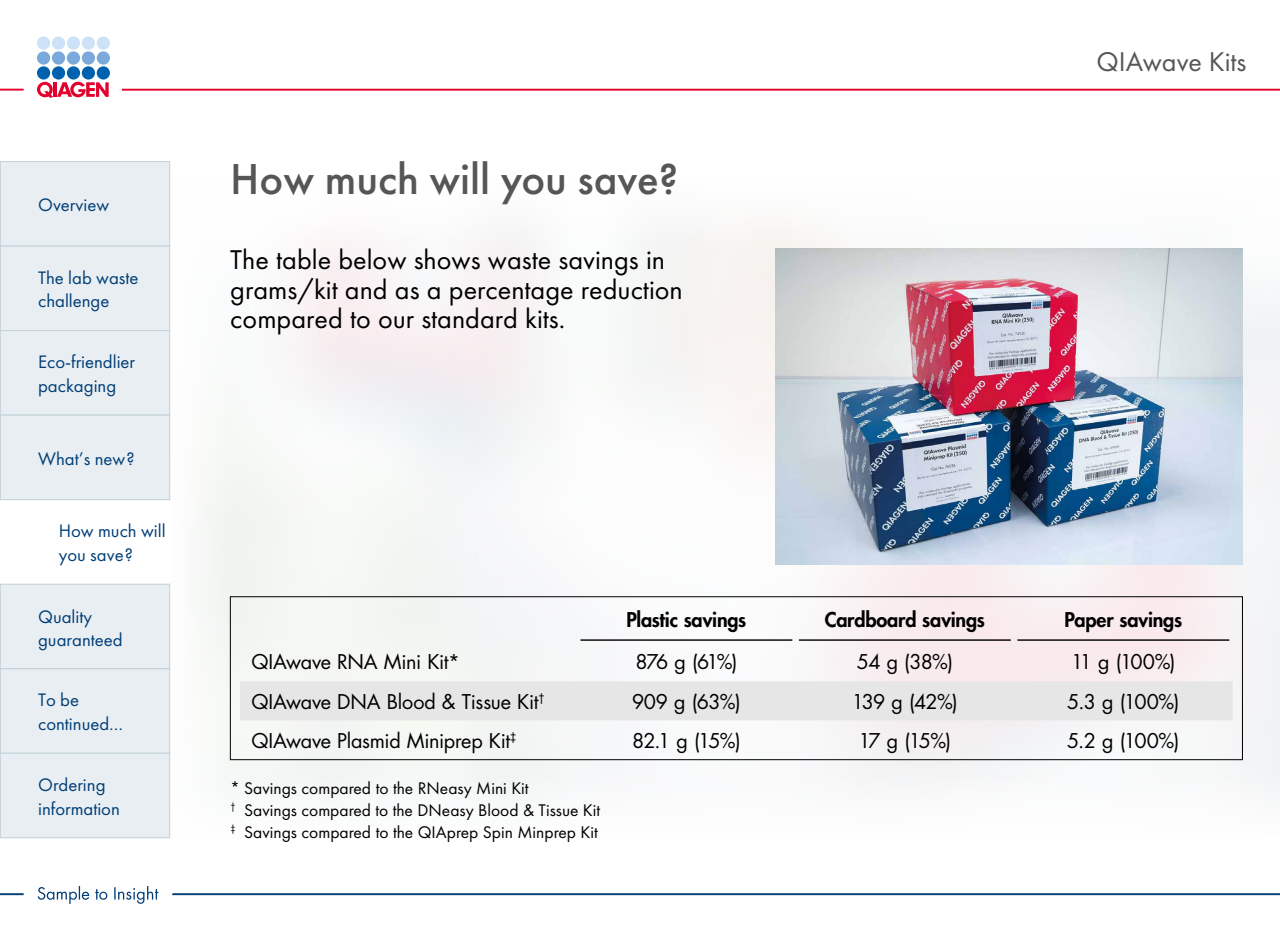
<style>
.page{position:relative;width:1280px;height:935px;background:#fff}
.page>*{position:absolute;margin:0;border:0;box-sizing:border-box;transform-origin:0 0}
.t1{font:500 45px "Futura PT";color:#565656}
.t2{font:28.12px/29.4px "Futura PT";color:#000}
.t3{font:28.12px "Futura PT";color:#565656}
.t4{font:19.81px "Futura Std";letter-spacing:-.02em;color:#000}
.t5{font:800 19.81px "Futura Std";letter-spacing:-.01em;color:#000}
.t6{font:18.75px/23.8px "Futura PT";color:#003e77}
.t7{font:17.5px/21.9px "Futura PT";color:#000}
</style>
<div class="page">
<div style="left:37px;top:66px;width:13px;height:14px;background:#0062ae;border-radius:50%"></div>
<div style="left:52px;top:66px;width:13px;height:14px;background:#0062ae;border-radius:50%"></div>
<div style="left:67px;top:66px;width:13px;height:14px;background:#0062ae;border-radius:50%"></div>
<div style="left:82px;top:66px;width:13px;height:14px;background:#0062ae;border-radius:50%"></div>
<div style="left:97px;top:66px;width:13px;height:14px;background:#0062ae;border-radius:50%"></div>
<div style="left:37px;top:51px;width:13px;height:14px;background:#7ca9db;border-radius:50%"></div>
<div style="left:52px;top:51px;width:13px;height:14px;background:#7ca9db;border-radius:50%"></div>
<div style="left:67px;top:51px;width:13px;height:14px;background:#7ca9db;border-radius:50%"></div>
<div style="left:82px;top:51px;width:13px;height:14px;background:#7ca9db;border-radius:50%"></div>
<div style="left:97px;top:51px;width:13px;height:14px;background:#7ca9db;border-radius:50%"></div>
<div style="left:37px;top:36px;width:13px;height:14px;background:#cde2f7;border-radius:50%"></div>
<div style="left:52px;top:36px;width:13px;height:14px;background:#cde2f7;border-radius:50%"></div>
<div style="left:67px;top:36px;width:13px;height:14px;background:#cde2f7;border-radius:50%"></div>
<div style="left:82px;top:36px;width:13px;height:14px;background:#cde2f7;border-radius:50%"></div>
<div style="left:97px;top:36px;width:13px;height:14px;background:#cde2f7;border-radius:50%"></div>
<svg style="left:37px;top:82px;width:72px;height:16px"></svg>
<hr style="left:122px;top:89px;width:1158px;height:2px;background:#e4002c">
<hr style="left:0;top:89px;width:24px;height:2px;background:#e4002c">
<svg style="left:38px;top:886px;width:120px;height:18px"></svg>
<hr style="left:0;top:893px;width:24px;height:2px;background:#003e77">
<hr style="left:172px;top:893px;width:1108px;height:2px;background:#003e77">
<div style="left:0;top:162px;width:170px;height:84px;background:#e9eef2"></div>
<div style="left:0;top:161px;width:170px;height:85px;border:1px solid #c3d1d9"></div>
<div style="left:0;top:246px;width:170px;height:85px;background:#e9eef2"></div>
<div style="left:0;top:246px;width:170px;height:85px;border:1px solid #c3d1d9"></div>
<div style="left:0;top:331px;width:170px;height:84px;background:#e9eef2"></div>
<div style="left:0;top:330px;width:170px;height:85px;border:1px solid #c3d1d9"></div>
<div style="left:0;top:415px;width:170px;height:85px;background:#e9eef2"></div>
<div style="left:0;top:415px;width:170px;height:85px;border:1px solid #c3d1d9"></div>
<div style="left:0;top:584px;width:170px;height:85px;background:#e9eef2"></div>
<div style="left:0;top:584px;width:170px;height:85px;border:1px solid #c3d1d9"></div>
<div style="left:0;top:669px;width:170px;height:84px;background:#e9eef2"></div>
<div style="left:0;top:668px;width:170px;height:86px;border:1px solid #c3d1d9"></div>
<div style="left:0;top:753px;width:170px;height:85px;background:#e9eef2"></div>
<div style="left:0;top:753px;width:170px;height:85px;border:1px solid #c3d1d9"></div>
<div style="left:240px;top:681px;width:993px;height:39px;background:#e6e6e6"></div>
<hr style="left:580px;top:639px;width:212px;height:2px;background:#000">
<hr style="left:799px;top:639px;width:212px;height:2px;background:#000">
<hr style="left:1017px;top:639px;width:212px;height:2px;background:#000">
<div style="left:230px;top:596px;width:1013px;height:164px;border:1px solid #000"></div>
<img style="left:776px;top:248px;width:466px;height:317px">
<p class="t6" style="left:38px;top:193px;width:73px">Overview</p>
<p class="t6" style="left:38px;top:265px;width:102px">The lab waste challenge</p>
<p class="t6" style="left:38px;top:350px;width:99px">Eco-friendlier packaging</p>
<p class="t6" style="left:38px;top:446px;width:98px">What’s new?</p>
<p class="t6" style="left:59px;top:519px;width:108px">How much will you save?</p>
<p class="t6" style="left:38px;top:604px;width:86px">Quality guaranteed</p>
<p class="t6" style="left:38px;top:688px;width:87px">To be continued…</p>
<p class="t6" style="left:38px;top:773px;width:83px">Ordering information</p>
<h1 class="t1" style="left:230px;top:152px;width:450px">How much will you save?</h1>
<h2 class="t2" style="left:230px;top:245px;width:454px">The table below shows waste savings in grams/kit and as a percentage reduction compared to our standard kits.</h2>
<h2 class="t3" style="left:1097px;top:45px;width:151px">QIAwave Kits</h2>
<p class="t5" style="left:626px;top:607px;width:122px">Plastic savings</p>
<p class="t5" style="left:825px;top:607px;width:162px">Cardboard savings</p>
<p class="t5" style="left:1065px;top:607px;width:119px">Paper savings</p>
<p class="t4" style="left:251px;top:649px;width:210px">QIAwave RNA Mini Kit*</p>
<p class="t4" style="left:635px;top:649px;width:104px">876 g (61%)</p>
<p class="t4" style="left:857px;top:649px;width:98px">54 g (38%)</p>
<p class="t4" style="left:1071px;top:649px;width:106px">11 g (100%)</p>
<p class="t4" style="left:251px;top:689px;width:295px">QIAwave DNA Blood &amp; Tissue Kit<sup>†</sup></p>
<p class="t4" style="left:632px;top:689px;width:110px">909 g (63%)</p>
<p class="t4" style="left:852px;top:689px;width:108px">139 g (42%)</p>
<p class="t4" style="left:1067px;top:689px;width:114px">5.3 g (100%)</p>
<p class="t4" style="left:251px;top:728px;width:267px">QIAwave Plasmid Miniprep Kit<sup>‡</sup></p>
<p class="t4" style="left:632px;top:728px;width:110px">82.1 g (15%)</p>
<p class="t4" style="left:859px;top:728px;width:94px">17 g (15%)</p>
<p class="t4" style="left:1067px;top:728px;width:114px">5.2 g (100%)</p>
<p class="t7" style="left:230px;top:778px;width:372px">* Savings compared to the RNeasy Mini Kit<br><sup>†</sup> Savings compared to the DNeasy Blood &amp; Tissue Kit <sup>‡</sup> Savings compared to the QIAprep Spin Minprep Kit</p>
</div>
